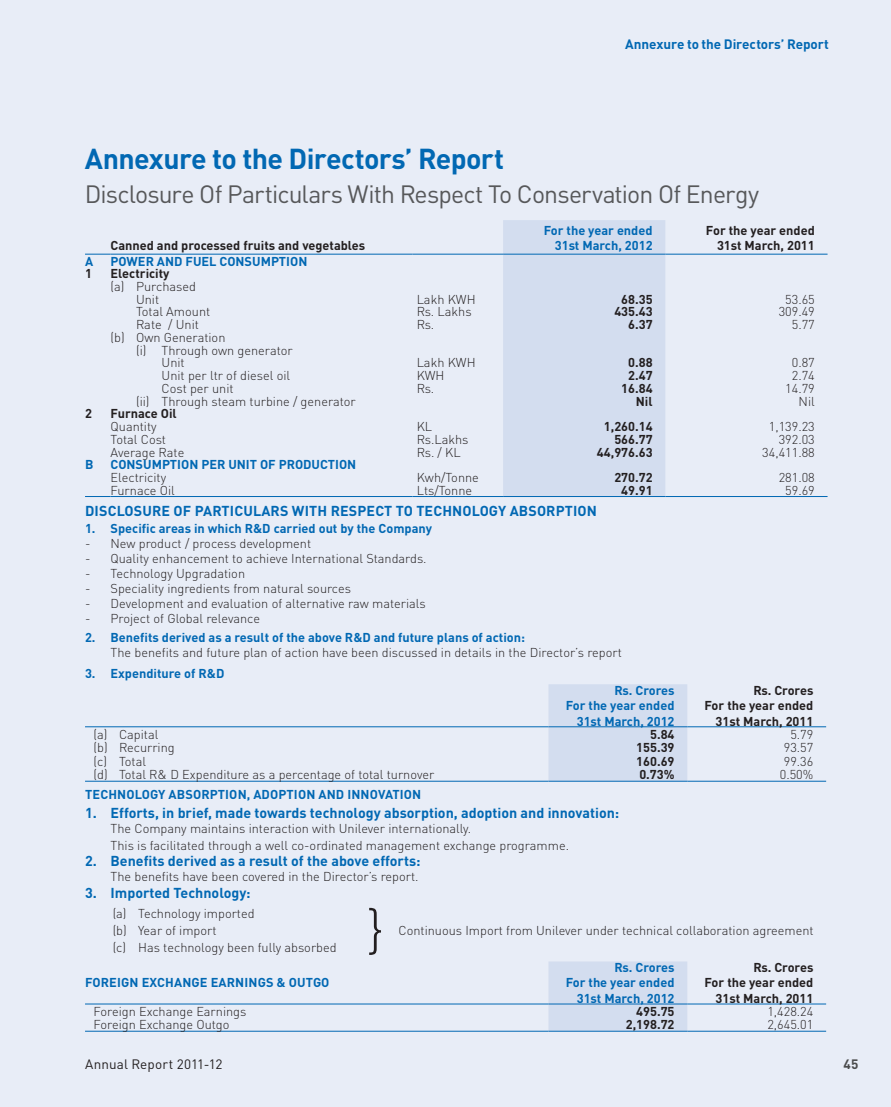
<style>
.page{position:relative;width:891px;height:1107px;background:#e8edf7}
.page>*{position:absolute;margin:0;border:0;box-sizing:border-box;transform-origin:0 0}
.t1{font:300 54.75px "DIN Pro";color:#231f20}
.t2{font:700 28.5px "DIN Pro";letter-spacing:-.025em;color:#0168b3}
.t3{font:24.75px "DIN Pro";letter-spacing:-.035em;color:#57585a}
.t4{font:700 14.25px "DIN Pro";color:#0168b3}
.t5{font:700 13.5px "DIN Pro";letter-spacing:-.01em;color:#0168b3}
.t6{font:13.5px "DIN Pro";letter-spacing:.01em;color:#231f20}
.t7{font:700 13.5px "DIN Pro";color:#4b4c4d}
.t8{font:300 12.75px/12.8px "DIN Pro";color:#231f20}
.t9{font:700 12.75px/15.3px "DIN Pro";color:#0168b3;text-align:right}
.t10{font:700 12.75px/15.3px "DIN Pro";color:#231f20;text-align:right}
</style>
<div class="page">
<div style="left:503px;top:220px;width:162px;height:276px;background:#d3ddef"></div>
<svg style="left:85px;top:254px;width:26px;height:1px"></svg>
<hr style="left:111px;top:254px;width:301px;height:1px;background:#0168b3">
<hr style="left:412px;top:254px;width:91px;height:1px;background:#0168b3">
<hr style="left:503px;top:254px;width:162px;height:1px;background:#0168b3">
<hr style="left:665px;top:254px;width:163px;height:1px;background:#0168b3">
<svg style="left:85px;top:496px;width:26px;height:1px"></svg>
<hr style="left:111px;top:496px;width:301px;height:1px;background:#0168b3">
<hr style="left:412px;top:496px;width:91px;height:1px;background:#0168b3">
<hr style="left:503px;top:496px;width:162px;height:1px;background:#0168b3">
<hr style="left:665px;top:496px;width:163px;height:1px;background:#0168b3">
<div style="left:549px;top:684px;width:138px;height:97px;background:#d3ddef"></div>
<hr style="left:85px;top:726px;width:464px;height:1px;background:#0168b3">
<hr style="left:549px;top:726px;width:138px;height:1px;background:#0168b3">
<hr style="left:687px;top:726px;width:139px;height:1px;background:#0168b3">
<hr style="left:85px;top:781px;width:464px;height:1px;background:#0168b3">
<hr style="left:549px;top:781px;width:138px;height:1px;background:#0168b3">
<hr style="left:687px;top:781px;width:139px;height:1px;background:#0168b3">
<div style="left:549px;top:961px;width:138px;height:70px;background:#d3ddef"></div>
<hr style="left:85px;top:1004px;width:464px;height:1px;background:#0168b3">
<hr style="left:549px;top:1004px;width:138px;height:1px;background:#0168b3">
<hr style="left:687px;top:1004px;width:139px;height:1px;background:#0168b3">
<hr style="left:85px;top:1031px;width:464px;height:1px;background:#0168b3">
<hr style="left:549px;top:1031px;width:138px;height:1px;background:#0168b3">
<hr style="left:687px;top:1031px;width:139px;height:1px;background:#0168b3">
<p class="t5" style="left:625px;top:32px;width:205px">Annexure to the Directors’ Report</p>
<h2 class="t2" style="left:85px;top:135px;width:421px">Annexure to the Directors’ Report</h2>
<h3 class="t3" style="left:85px;top:174px;width:676px">Disclosure Of Particulars With Respect To Conservation Of Energy</h3>
<p class="t10" style="left:111px;top:236px;width:256px">Canned and processed fruits and vegetables</p>
<p class="t9" style="left:544px;top:221px;width:110px">For the year ended<br>31st March, 2012</p>
<p class="t10" style="left:706px;top:221px;width:110px">For the year ended<br>31st March, 2011</p>
<p class="t9" style="left:85px;top:252px;width:10px">A</p>
<p class="t9" style="left:111px;top:252px;width:198px">POWER AND FUEL CONSUMPTION</p>
<p class="t10" style="left:85px;top:264px;width:8px">1</p>
<p class="t10" style="left:111px;top:264px;width:61px">Electricity</p>
<p class="t8" style="left:136px;top:279px;width:61px;text-indent:-26px">(a) Purchased<br>Unit</p>
<p class="t8" style="left:417px;top:292px;width:60px">Lakh KWH</p>
<p class="t10" style="left:621px;top:290px;width:33px">68.35</p>
<p class="t8" style="left:785px;top:292px;width:31px">53.65</p>
<p class="t8" style="left:136px;top:304px;width:76px">Total Amount</p>
<p class="t8" style="left:417px;top:304px;width:57px">Rs. Lakhs</p>
<p class="t10" style="left:614px;top:303px;width:40px">435.43</p>
<p class="t8" style="left:779px;top:304px;width:38px">309.49</p>
<p class="t8" style="left:136px;top:317px;width:64px">Rate / Unit</p>
<p class="t8" style="left:417px;top:317px;width:19px">Rs.</p>
<p class="t10" style="left:628px;top:315px;width:26px">6.37</p>
<p class="t8" style="left:792px;top:317px;width:25px">5.77</p>
<p class="t8" style="left:111px;top:330px;width:116px">(b) Own Generation</p>
<p class="t8" style="left:136px;top:343px;width:158px">(i) Through own generator</p>
<p class="t8" style="left:162px;top:355px;width:25px">Unit</p>
<p class="t8" style="left:417px;top:355px;width:60px">Lakh KWH</p>
<p class="t10" style="left:628px;top:354px;width:26px">0.88</p>
<p class="t8" style="left:792px;top:355px;width:25px">0.87</p>
<p class="t8" style="left:162px;top:368px;width:130px">Unit per ltr of diesel oil</p>
<p class="t8" style="left:417px;top:368px;width:29px">KWH</p>
<p class="t10" style="left:628px;top:366px;width:26px">2.47</p>
<p class="t8" style="left:792px;top:368px;width:25px">2.74</p>
<p class="t8" style="left:162px;top:381px;width:74px">Cost per unit</p>
<p class="t8" style="left:417px;top:381px;width:19px">Rs.</p>
<p class="t10" style="left:621px;top:379px;width:33px">16.84</p>
<p class="t8" style="left:785px;top:381px;width:31px">14.79</p>
<p class="t8" style="left:136px;top:394px;width:221px">(ii) Through steam turbine / generator</p>
<p class="t10" style="left:636px;top:392px;width:18px">Nil</p>
<p class="t8" style="left:799px;top:394px;width:18px">Nil</p>
<p class="t10" style="left:85px;top:405px;width:8px">2</p>
<p class="t10" style="left:111px;top:405px;width:68px">Furnace Oil</p>
<p class="t8" style="left:111px;top:419px;width:48px">Quantity</p>
<p class="t8" style="left:417px;top:419px;width:17px">KL</p>
<p class="t10" style="left:604px;top:417px;width:50px">1,260.14</p>
<p class="t8" style="left:769px;top:419px;width:47px">1,139.23</p>
<p class="t8" style="left:111px;top:432px;width:57px">Total Cost</p>
<p class="t8" style="left:417px;top:432px;width:53px">Rs.Lakhs</p>
<p class="t10" style="left:614px;top:430px;width:40px">566.77</p>
<p class="t8" style="left:779px;top:432px;width:38px">392.03</p>
<p class="t8" style="left:111px;top:445px;width:75px">Average Rate</p>
<p class="t8" style="left:417px;top:445px;width:45px">Rs. / KL</p>
<p class="t10" style="left:597px;top:443px;width:57px">44,976.63</p>
<p class="t8" style="left:762px;top:445px;width:54px">34,411.88</p>
<p class="t9" style="left:85px;top:456px;width:10px">B</p>
<p class="t9" style="left:111px;top:456px;width:247px">CONSUMPTION PER UNIT OF PRODUCTION</p>
<p class="t8" style="left:111px;top:470px;width:57px">Electricity</p>
<p class="t8" style="left:417px;top:470px;width:64px">Kwh/Tonne</p>
<p class="t10" style="left:614px;top:468px;width:40px">270.72</p>
<p class="t8" style="left:779px;top:470px;width:38px">281.08</p>
<p class="t8" style="left:111px;top:483px;width:66px">Furnace Oil</p>
<p class="t8" style="left:417px;top:483px;width:57px">Lts/Tonne</p>
<p class="t10" style="left:621px;top:481px;width:33px">49.91</p>
<p class="t8" style="left:785px;top:483px;width:31px">59.69</p>
<p class="t4" style="left:85px;top:499px;width:513px">DISCLOSURE OF PARTICULARS WITH RESPECT TO TECHNOLOGY ABSORPTION</p>
<p class="t9" style="left:85px;top:520px;width:349px">1. Specific areas in which R&amp;D carried out by the Company</p>
<p class="t8" style="left:85px;top:536px;width:228px">- New product / process development</p>
<p class="t8" style="left:85px;top:551px;width:343px">- Quality enhancement to achieve International Standards.</p>
<p class="t8" style="left:85px;top:566px;width:162px">- Technology Upgradation</p>
<p class="t8" style="left:85px;top:581px;width:268px">- Speciality ingredients from natural sources</p>
<p class="t8" style="left:85px;top:596px;width:342px">- Development and evaluation of alternative raw materials</p>
<p class="t8" style="left:85px;top:611px;width:176px">- Project of Global relevance</p>
<p class="t9" style="left:85px;top:629px;width:441px">2. Benefits derived as a result of the above R&amp;D and future plans of action:</p>
<p class="t8" style="left:111px;top:645px;width:513px">The benefits and future plan of action have been discussed in details in the Director’s report</p>
<p class="t9" style="left:85px;top:664px;width:141px">3. Expenditure of R&amp;D</p>
<p class="t9" style="left:566px;top:681px;width:110px">Rs. Crores<br>For the year ended<br>31st March, 2012</p>
<p class="t10" style="left:705px;top:681px;width:110px">Rs. Crores<br>For the year ended<br>31st March, 2011</p>
<p class="t8" style="left:94px;top:727px;width:66px">(a) Capital</p>
<p class="t10" style="left:650px;top:725px;width:26px">5.84</p>
<p class="t8" style="left:790px;top:727px;width:25px">5.79</p>
<p class="t8" style="left:94px;top:740px;width:83px">(b) Recurring</p>
<p class="t10" style="left:636px;top:738px;width:40px">155.39</p>
<p class="t8" style="left:784px;top:740px;width:31px">93.57</p>
<p class="t8" style="left:94px;top:754px;width:54px">(c) Total</p>
<p class="t10" style="left:636px;top:752px;width:40px">160.69</p>
<p class="t8" style="left:784px;top:754px;width:31px">99.36</p>
<p class="t8" style="left:94px;top:767px;width:342px">(d) Total R&amp; D Expenditure as a percentage of total turnover</p>
<p class="t10" style="left:639px;top:765px;width:37px">0.73%</p>
<p class="t8" style="left:780px;top:767px;width:35px">0.50%</p>
<p class="t9" style="left:85px;top:785px;width:338px">TECHNOLOGY ABSORPTION, ADOPTION AND INNOVATION</p>
<p class="t4" style="left:85px;top:801px;width:536px">1. Efforts, in brief, made towards technology absorption, adoption and innovation:</p>
<p class="t8" style="left:111px;top:818px;width:460px;line-height:17.1px">The Company maintains interaction with Unilever internationally.<br>This is facilitated through a well co-ordinated management exchange programme.</p>
<p class="t4" style="left:85px;top:849px;width:337px">2. Benefits derived as a result of the above efforts:</p>
<p class="t8" style="left:111px;top:869px;width:310px">The benefits have been covered in the Director’s report.</p>
<p class="t4" style="left:85px;top:881px;width:167px">3. Imported Technology:</p>
<p class="t8" style="left:113px;top:906px;width:143px">(a) Technology imported</p>
<h1 class="t1" style="left:366px;top:889px;width:19px">}</h1>
<p class="t8" style="left:113px;top:923px;width:105px">(b) Year of import</p>
<p class="t8" style="left:398px;top:923px;width:417px">Continuous Import from Unilever under technical collaboration agreement</p>
<p class="t8" style="left:113px;top:940px;width:226px">(c) Has technology been fully absorbed</p>
<p class="t9" style="left:85px;top:974px;width:9px">Foreign</p>
<p class="t9" style="left:142px;top:974px;width:18px">Exchange</p>
<p class="t9" style="left:211px;top:974px;width:17px">Earnings</p>
<p class="t9" style="left:277px;top:974px;width:30px">&amp; Outgo</p>
<p class="t9" style="left:566px;top:958px;width:110px">Rs. Crores<br>For the year ended<br>31st March, 2012</p>
<p class="t10" style="left:705px;top:958px;width:110px">Rs. Crores<br>For the year ended<br>31st March, 2011</p>
<p class="t8" style="left:94px;top:1004px;width:154px">Foreign Exchange Earnings</p>
<p class="t10" style="left:636px;top:1002px;width:40px">495.75</p>
<p class="t8" style="left:767px;top:1004px;width:47px">1,428.24</p>
<p class="t8" style="left:94px;top:1017px;width:137px">Foreign Exchange Outgo</p>
<p class="t10" style="left:626px;top:1015px;width:50px">2,198.72</p>
<p class="t8" style="left:767px;top:1017px;width:47px">2,645.01</p>
<p class="t6" style="left:85px;top:1053px;width:139px">Annual Report 2011-12</p>
<p class="t7" style="left:843px;top:1053px;width:17px">45</p>
</div>
